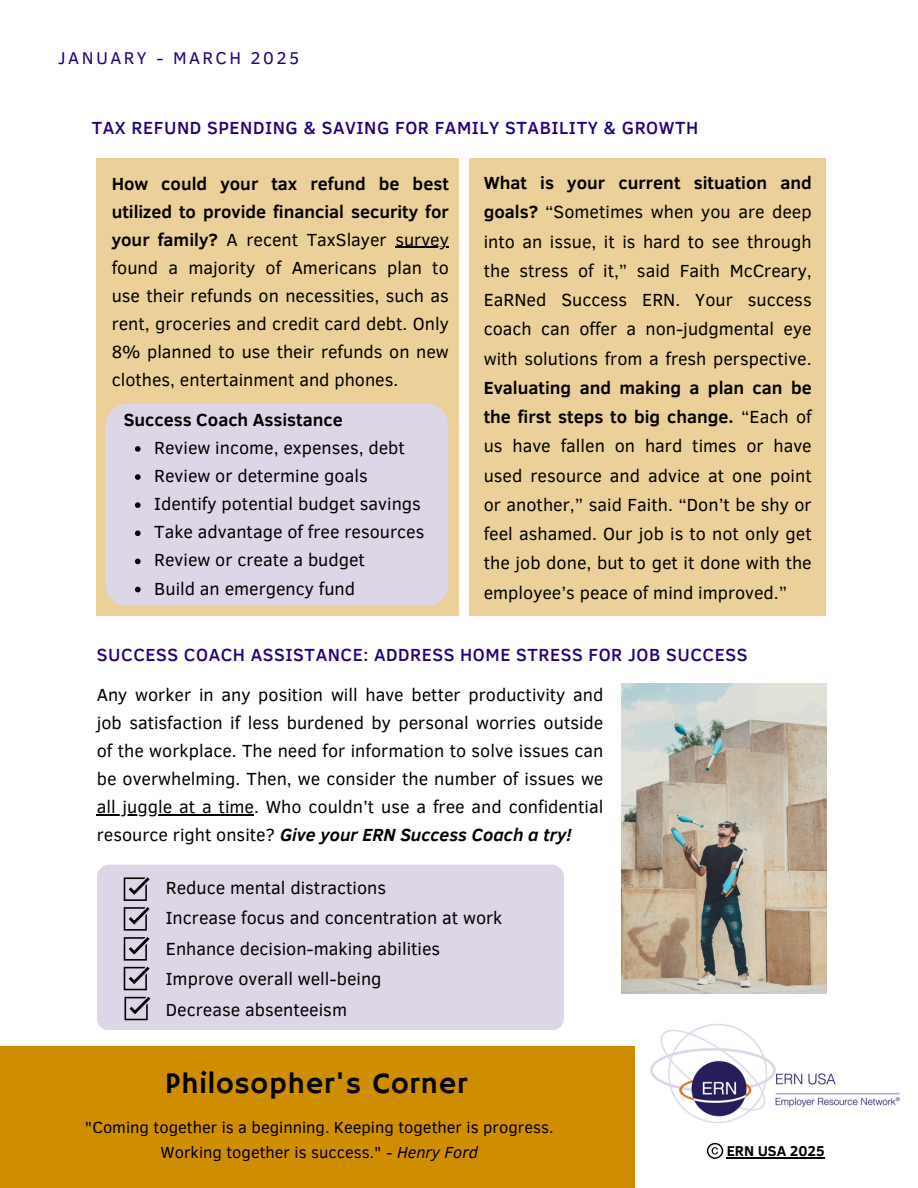
<style>
.page{position:relative;width:918px;height:1188px;background:#fff}
.page>*{position:absolute;margin:0;border:0;box-sizing:border-box;transform-origin:0 0}
.t1{font:30px "Hammersmith One";letter-spacing:.03em;color:#000001}
.t2{font:18px/29.2px "Clear Sans";color:#000;text-align:justify}
.t3{font:700 18px/28.2px "Clear Sans";color:#000;text-align:justify}
.t4{font:500 18px "Clear Sans";letter-spacing:.03em;color:#240078}
.t5{font:17.55px "Clear Sans";letter-spacing:.14em;color:#240078}
.t6{font:16.5px/24.8px "Clear Sans";color:#000001;text-align:center}
.t7{font:700 14.7px "Clear Sans";color:#000001}
.s1{font-weight:400}
.s2{font-weight:700}
.s3{font-weight:700;font-style:italic}
.s4{font-style:italic}
</style>
<div class="page">
<div style="left:0;top:1047px;width:634px;height:141px;background:#ce8e00"></div>
<img style="left:650px;top:1024px;width:250px;height:99px">
<svg style="left:707px;top:1143px;width:16px;height:16px"></svg>
<img style="left:622px;top:684px;width:205px;height:309px">
<div style="left:97px;top:865px;width:467px;height:165px;background:#dcd6e6;border-radius:12px"></div>
<div style="left:97px;top:158px;width:362px;height:458px;background:#ebd199"></div>
<div style="left:105px;top:404px;width:343px;height:202px;background:#dcd6e6;border-radius:22px"></div>
<div style="left:469px;top:158px;width:357px;height:458px;background:#ebd199"></div>
<svg style="left:124px;top:877px;width:26px;height:24px"></svg>
<svg style="left:124px;top:907px;width:26px;height:24px"></svg>
<svg style="left:124px;top:937px;width:26px;height:24px"></svg>
<svg style="left:124px;top:967px;width:26px;height:23px"></svg>
<svg style="left:125px;top:997px;width:25px;height:23px"></svg>
<hr style="left:97px;top:814px;width:157px;height:1px;background:#000">
<hr style="left:727px;top:1157px;width:89px;height:1px;background:#000001">
<hr style="left:395px;top:247px;width:54px;height:1px;background:#000">
<svg style="left:135px;top:446px;width:6px;height:6px"></svg>
<svg style="left:135px;top:474px;width:6px;height:6px"></svg>
<svg style="left:135px;top:502px;width:6px;height:6px"></svg>
<svg style="left:135px;top:530px;width:6px;height:6px"></svg>
<svg style="left:135px;top:559px;width:6px;height:5px"></svg>
<svg style="left:135px;top:587px;width:6px;height:5px"></svg>
<p class="t5" style="left:58px;top:45px;width:242px">JANUARY - MARCH 2025</p>
<h4 class="t4" style="left:92px;top:115px;width:608px">TAX REFUND SPENDING &amp; SAVING FOR FAMILY STABILITY &amp; GROWTH</h4>
<p class="t3" style="left:112px;top:168px;width:339px">How could your tax refund be best utilized to provide financial security for your family? <span class="s1">A recent TaxSlayer</span></p>
<p class="t2" style="left:112px;top:224px;width:339px;line-height:28.2px;text-indent:284px">survey found a majority of Americans plan to use their refunds on necessities, such as rent, groceries and credit card debt. Only 8% planned to use their refunds on new clothes, entertainment and phones.</p>
<p class="t3" style="left:124px;top:405px;width:221px">Success Coach Assistance</p>
<p class="t2" style="left:154px;top:432px;width:252px">Review income, expenses, debt</p>
<h5 class="t2" style="left:154px;top:460px;width:215px">Review or determine goals</h5>
<h2 class="t2" style="left:154px;top:488px;width:268px">Identify potential budget savings</h2>
<h5 class="t2" style="left:154px;top:517px;width:272px">Take advantage of free resources</h5>
<p class="t2" style="left:154px;top:545px;width:212px">Review or create a budget</p>
<p class="t2" style="left:154px;top:573px;width:202px">Build an emergency fund</p>
<p class="t2" style="left:484px;top:167px;width:330px"><span class="s2">What is your current situation and goals?</span> “Sometimes when you are deep into an issue, it is hard to see through the stress of it,” said Faith McCreary, EaRNed Success ERN. Your success coach can offer a non-judgmental eye with solutions from a fresh perspective.<br><span class="s2">Evaluating and making a plan can be the first steps to big change.</span> “Each of us have fallen on hard times or have used resource and advice at one point or another,” said Faith. “Don’t be shy or feel ashamed. Our job is to not only get the job done, but to get it done with the employee’s peace of mind improved.”</p>
<h3 class="t4" style="left:97px;top:642px;width:652px">SUCCESS COACH ASSISTANCE: ADDRESS HOME STRESS FOR JOB SUCCESS</h3>
<h2 class="t2" style="left:97px;top:679px;width:508px;line-height:28.2px">Any worker in any position will have better productivity and job satisfaction if less burdened by personal worries outside of the workplace. The need for information to solve issues can be overwhelming. Then, we consider the number of issues we</h2>
<p class="t2" style="left:97px;top:792px;width:508px;line-height:28.2px">all juggle at a time. Who couldn’t use a free and confidential resource right onsite? <span class="s3">Give your ERN Success Coach a try!</span></p>
<p class="t2" style="left:166px;top:872px;width:338px;line-height:30.3px;text-align:left">Reduce mental distractions<br>Increase focus and concentration at work<br>Enhance decision-making abilities<br>Improve overall well-being<br>Decrease absenteeism</p>
<h5 class="t1" style="left:165px;top:1066px;width:304px">Philosopher's Corner</h5>
<p class="t6" style="left:85px;top:1114px;width:470px">"Coming together is a beginning. Keeping together is progress.<br>Working together is success." <span class="s4">- Henry Ford</span></p>
<p class="t7" style="left:727px;top:1140px;width:100px">ERN USA 2025</p>
</div>
